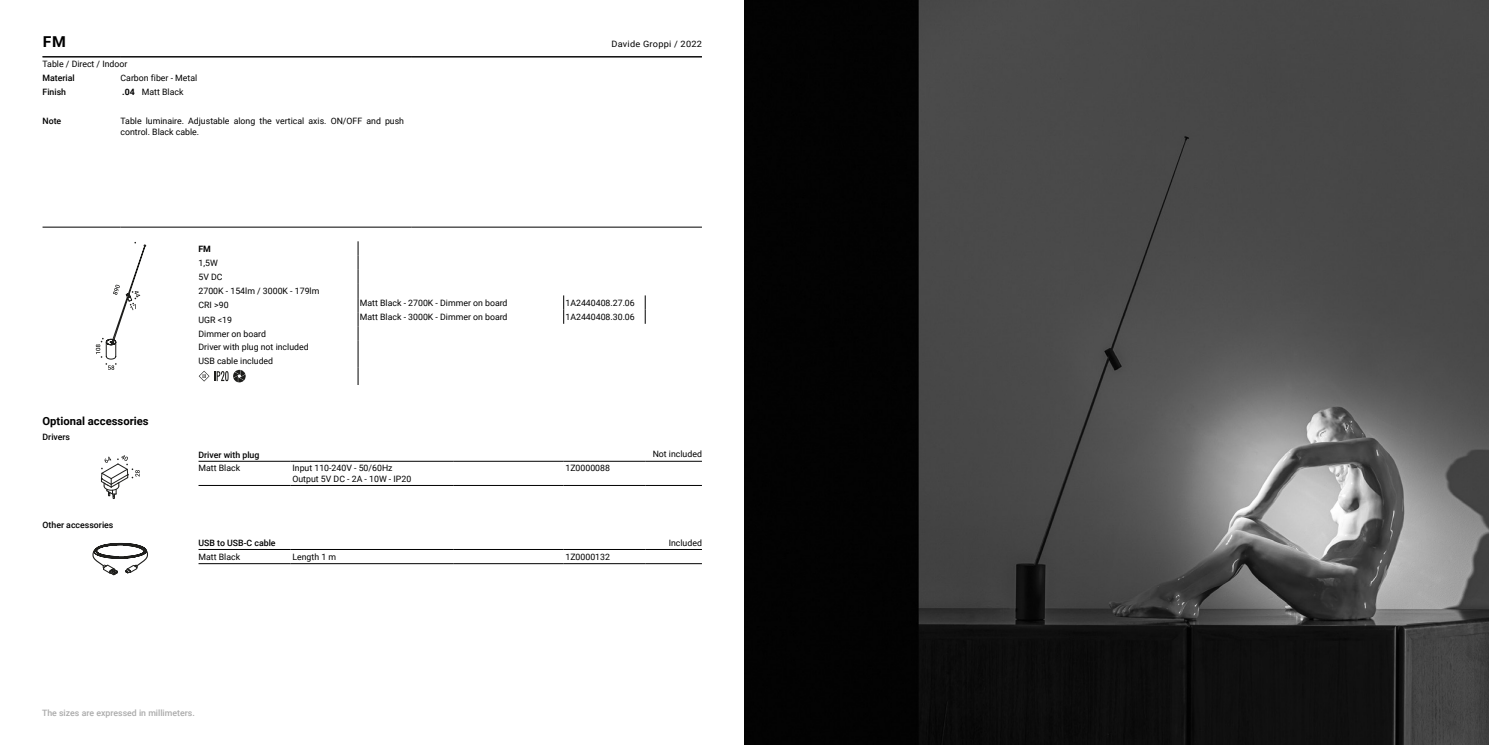
<style>
.page{position:relative;width:1489px;height:745px;background:#fff}
.page>*{position:absolute;margin:0;border:0;box-sizing:border-box;transform-origin:0 0}
.PRODOTTO_designer_anno{font:700 15px "Roboto";color:#000;scale:1.05 1}
.ACCESSORI_tipo{font:700 11.25px "Roboto";color:#000}
.PRODOTTO_dati_tecnici{font:8.75px/13.8px "Roboto";color:#000}
.PRODOTTO_descrizione_standard_prima_ling{font:8.75px/11.2px "Roboto";color:#000}
.PRODOTTO_codici{font:8.75px/10.5px "Roboto";color:#000}
.PRODOTTO_descrizione_standard_prima_ling-2{font:500 8.75px "Roboto";color:#000}
.t1{font:500 8.75px "Roboto";color:#aaa}
.ACCESSORI_categoria{font:500 8.75px "Roboto";color:#000}
.PRODOTTO_filtri{font:8.75px "Roboto";color:#000}
.PRODOTTO_price{font:8.75px "Roboto";color:#000}
.PRODOTTO_designer_anno-2{font:8.75px "Roboto";letter-spacing:.025em;color:#000;scale:1.05 1}
.PRODOTTO_descrizione_standard_prima_ling-3{font:700 8.75px "Roboto";color:#000}
.PRODOTTO_intestazione_note{font:500 8.75px "Roboto";color:#000}
</style>
<div class="page">
<img style="left:744px;top:0;width:744px;height:744px">
<hr style="left:43px;top:56px;width:659px;height:1px;background:#000">
<hr style="left:43px;top:57px;width:77px;height:1px;background:#000">
<hr style="left:120px;top:57px;width:291px;height:1px;background:#000">
<hr style="left:411px;top:57px;width:291px;height:1px;background:#000">
<hr style="left:43px;top:227px;width:77px;height:1px;background:#000">
<hr style="left:120px;top:227px;width:291px;height:1px;background:#000">
<hr style="left:411px;top:227px;width:291px;height:1px;background:#000">
<svg style="left:96px;top:242px;width:50px;height:127px"></svg>
<svg style="left:358px;top:241px;width:1px;height:144px"></svg>
<svg style="left:199px;top:369px;width:47px;height:13px"></svg>
<svg style="left:563px;top:295px;width:1px;height:28px"></svg>
<svg style="left:645px;top:295px;width:1px;height:28px"></svg>
<svg style="left:101px;top:455px;width:39px;height:43px"></svg>
<hr style="left:198px;top:485px;width:93px;height:1px;background:#000">
<hr style="left:291px;top:485px;width:163px;height:1px;background:#000">
<hr style="left:454px;top:485px;width:109px;height:1px;background:#000">
<hr style="left:563px;top:485px;width:82px;height:1px;background:#000">
<hr style="left:645px;top:485px;width:57px;height:1px;background:#000">
<hr style="left:198px;top:461px;width:93px;height:1px;background:#000">
<hr style="left:291px;top:461px;width:163px;height:1px;background:#000">
<hr style="left:454px;top:461px;width:109px;height:1px;background:#000">
<hr style="left:563px;top:461px;width:82px;height:1px;background:#000">
<hr style="left:645px;top:461px;width:57px;height:1px;background:#000">
<svg style="left:92px;top:542px;width:56px;height:33px"></svg>
<hr style="left:198px;top:563px;width:93px;height:1px;background:#000">
<hr style="left:291px;top:563px;width:163px;height:1px;background:#000">
<hr style="left:454px;top:563px;width:109px;height:1px;background:#000">
<hr style="left:563px;top:563px;width:82px;height:1px;background:#000">
<hr style="left:645px;top:563px;width:57px;height:1px;background:#000">
<hr style="left:198px;top:549px;width:93px;height:1px;background:#000">
<hr style="left:291px;top:549px;width:163px;height:1px;background:#000">
<hr style="left:454px;top:549px;width:109px;height:1px;background:#000">
<hr style="left:563px;top:549px;width:82px;height:1px;background:#000">
<hr style="left:645px;top:549px;width:57px;height:1px;background:#000">
<p class="PRODOTTO_designer_anno" style="left:43px;top:31px;width:23px">FM</p>
<p class="PRODOTTO_designer_anno-2" style="left:611px;top:37px;width:88px">Davide Groppi / 2022</p>
<p class="PRODOTTO_filtri" style="left:43px;top:58px;width:86px">Table / Direct / Indoor</p>
<p class="PRODOTTO_descrizione_standard_prima_ling-2" style="left:43px;top:72px;width:34px">Material</p>
<p class="PRODOTTO_descrizione_standard_prima_ling" style="left:120px;top:72px;width:78px">Carbon fiber - Metal</p>
<p class="PRODOTTO_descrizione_standard_prima_ling-2" style="left:43px;top:86px;width:25px">Finish</p>
<p class="PRODOTTO_descrizione_standard_prima_ling-3" style="left:122px;top:86px;width:14px">.04</p>
<p class="PRODOTTO_descrizione_standard_prima_ling" style="left:142px;top:86px;width:43px">Matt Black</p>
<p class="PRODOTTO_intestazione_note" style="left:43px;top:114px;width:20px">Note</p>
<p class="PRODOTTO_descrizione_standard_prima_ling" style="left:120px;top:115px;width:285px">Table luminaire. Adjustable along the vertical axis. ON/OFF and push control. Black cable.</p>
<p class="ACCESSORI_tipo" style="left:43px;top:413px;width:108px">Optional accessories</p>
<p class="ACCESSORI_categoria" style="left:43px;top:430px;width:29px">Drivers</p>
<p class="ACCESSORI_categoria" style="left:43px;top:518px;width:72px">Other accessories</p>
<p class="PRODOTTO_descrizione_standard_prima_ling-3" style="left:198px;top:242px;width:14px">FM</p>
<p class="PRODOTTO_dati_tecnici" style="left:198px;top:255px;width:21px">1,5W</p>
<p class="PRODOTTO_dati_tecnici" style="left:198px;top:269px;width:26px">5V DC</p>
<p class="PRODOTTO_dati_tecnici" style="left:198px;top:284px;width:122px">2700K - 154lm / 3000K - 179lm</p>
<p class="PRODOTTO_dati_tecnici" style="left:198px;top:298px;width:32px">CRI &gt;90</p>
<p class="PRODOTTO_dati_tecnici" style="left:198px;top:312px;width:35px">UGR &lt;19</p>
<p class="PRODOTTO_dati_tecnici" style="left:198px;top:326px;width:69px">Dimmer on board</p>
<p class="PRODOTTO_dati_tecnici" style="left:198px;top:340px;width:112px">Driver with plug not included<br>USB cable included</p>
<p class="PRODOTTO_dati_tecnici" style="left:360px;top:295px;width:149px">Matt Black - 2700K - Dimmer on board</p>
<p class="PRODOTTO_codici" style="left:565px;top:297px;width:71px">1A2440408.27.06</p>
<p class="PRODOTTO_dati_tecnici" style="left:360px;top:309px;width:149px">Matt Black - 3000K - Dimmer on board</p>
<p class="PRODOTTO_codici" style="left:565px;top:311px;width:71px">1A2440408.30.06</p>
<p class="PRODOTTO_descrizione_standard_prima_ling-2" style="left:198px;top:448px;width:62px">Driver with plug</p>
<p class="PRODOTTO_price" style="left:652px;top:448px;width:51px">Not included</p>
<p class="PRODOTTO_descrizione_standard_prima_ling" style="left:198px;top:462px;width:43px">Matt Black</p>
<p class="PRODOTTO_codici" style="left:292px;top:462px;width:120px">Input 110-240V - 50/60Hz<br>Output 5V DC - 2A - 10W - IP20</p>
<p class="PRODOTTO_descrizione_standard_prima_ling" style="left:565px;top:462px;width:46px">1Z0000088</p>
<p class="PRODOTTO_descrizione_standard_prima_ling-2" style="left:198px;top:536px;width:79px">USB to USB-C cable</p>
<p class="PRODOTTO_price" style="left:668px;top:536px;width:35px">Included</p>
<p class="PRODOTTO_descrizione_standard_prima_ling" style="left:198px;top:550px;width:43px">Matt Black</p>
<p class="PRODOTTO_codici" style="left:292px;top:550px;width:45px">Length 1 m</p>
<p class="PRODOTTO_descrizione_standard_prima_ling" style="left:565px;top:550px;width:46px">1Z0000132</p>
<p class="t1" style="left:42px;top:706px;width:154px">The sizes are expressed in millimeters.</p>
</div>
